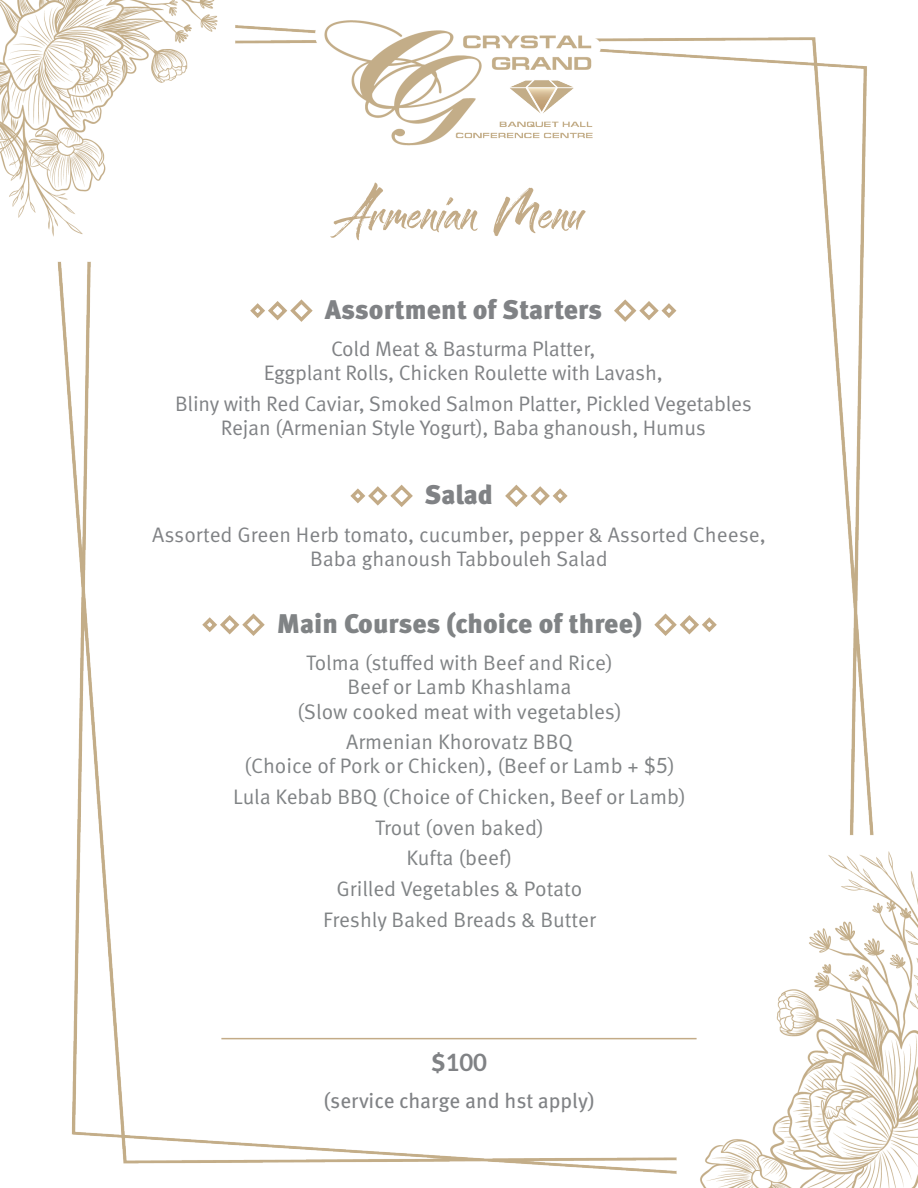
<style>
.page{position:relative;width:918px;height:1188px;background:#fff}
.page>*{position:absolute;margin:0;border:0;box-sizing:border-box;transform-origin:0 0}
.t1{font:82.5px "Sandbrush Pro";color:#c3ab87}
.t2{font:900 27px "Meta Pro";color:#808385}
.t3{font:900 27px "Meta Pro";color:#808285}
.t4{font:700 24px "Lato";color:#808285}
.t5{font:21px/30.8px "Meta Pro";color:#808385;text-align:center}
.t6{font:21px/24px "Meta Pro";letter-spacing:-.01em;color:#808285;text-align:center}
.t7{font:21px "Meta Pro";color:#808285}
.s1{font-family:"Lato"}
.s2{font-family:"Meta Pro"}
</style>
<div class="page">
<img style="left:0;top:0;width:918px;height:1188px">
<svg style="left:248px;top:297px;width:67px;height:27px"></svg>
<svg style="left:612px;top:297px;width:67px;height:27px"></svg>
<svg style="left:348px;top:482px;width:67px;height:28px"></svg>
<svg style="left:503px;top:482px;width:67px;height:28px"></svg>
<svg style="left:200px;top:611px;width:67px;height:27px"></svg>
<svg style="left:652px;top:611px;width:67px;height:27px"></svg>
<hr style="left:221px;top:1038px;width:476px;height:1px;background:#c3ab87">
<h1 class="t1" style="left:336px;top:170px;width:247px">Armenian Menu</h1>
<p class="t3" style="left:325px;top:292px;width:279px">Assortment of Starters</p>
<p class="t6" style="left:264px;top:338px;width:401px">Cold Meat &amp; Basturma Platter,<br>Eggplant Rolls, Chicken Roulette with Lavash,</p>
<p class="t6" style="left:175px;top:393px;width:578px">Bliny with Red Caviar, Smoked Salmon Platter, Pickled Vegetables<br>Rejan (Armenian Style Yogurt), Baba ghanoush, Humus</p>
<p class="t3" style="left:424px;top:478px;width:70px">Salad</p>
<p class="t6" style="left:152px;top:523px;width:615px">Assorted Green Herb tomato, cucumber, pepper &amp; Assorted Cheese,<br>Baba ghanoush Tabbouleh Salad</p>
<p class="t2" style="left:277px;top:607px;width:367px">Main Courses (choice of three)</p>
<p class="t5" style="left:297px;top:652px;width:326px;line-height:24px">Tolma (stuffed with Beef and Rice)<br>Beef or Lamb Khashlama<br>(Slow cooked meat with vegetables)</p>
<p class="t5" style="left:244px;top:731px;width:432px;line-height:24px">Armenian Khorovatz BBQ<br>(Choice of Pork or Chicken), (Beef or Lamb + $<span class="s1">5</span>)</p>
<p class="t5" style="left:233px;top:782px;width:454px">Lula Kebab BBQ (Choice of Chicken, Beef or Lamb)<br>Trout (oven baked)<br>Kufta (beef)<br>Grilled Vegetables &amp; Potato<br>Freshly Baked Breads &amp; Butter</p>
<p class="t4" style="left:431px;top:1049px;width:58px"><span class="s2">$</span>100</p>
<p class="t7" style="left:324px;top:1087px;width:272px">(service charge and hst apply)</p>
</div>
